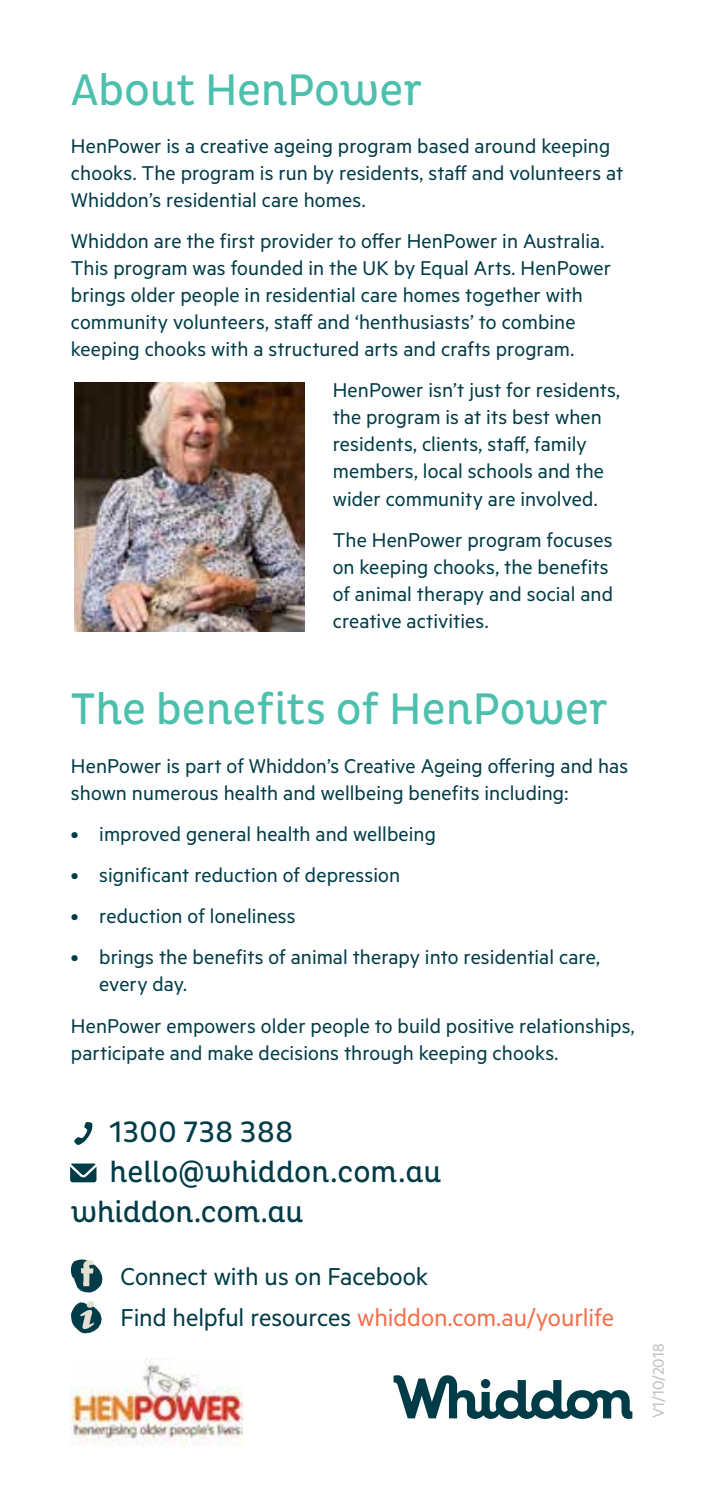
<style>
.page{position:relative;width:702px;height:1489px;background:#fff}
.page>*{position:absolute;margin:0;border:0;box-sizing:border-box;transform-origin:0 0}
.t1{font:45px "Pluto Cond";letter-spacing:-.005em;color:#4cc0ad}
.t2{font:30px "Pluto Cond";letter-spacing:-.005em;color:#003c47}
.t3{font:27.5px/40px "Metric";letter-spacing:-.005em;color:#003c47}
.t4{font:22.5px/27px "Metric";letter-spacing:.005em;color:#003c47}
.t5{font:17.5px "Metric";color:#bcbec0}
.s1{color:#f3704b}
</style>
<div class="page">
<img style="left:74px;top:382px;width:231px;height:249px">
<svg style="left:393px;top:1375px;width:239px;height:43px"></svg>
<svg style="left:71px;top:1259px;width:31px;height:33px"></svg>
<svg style="left:74px;top:1122px;width:19px;height:23px"></svg>
<svg style="left:70px;top:1163px;width:26px;height:19px"></svg>
<svg style="left:71px;top:1301px;width:31px;height:32px"></svg>
<img style="left:71px;top:1358px;width:172px;height:87px">
<h1 class="t1" style="left:71px;top:64px;width:352px">About HenPower</h1>
<p class="t4" style="left:71px;top:132px;width:554px">HenPower is a creative ageing program based around keeping chooks. The program is run by residents, staff and volunteers at<br>Whiddon’s residential care homes.</p>
<p class="t4" style="left:71px;top:227px;width:541px">Whiddon are the first provider to offer HenPower in Australia.<br>This program was founded in the UK by Equal Arts. HenPower brings older people in residential care homes together with community volunteers, staff and ‘henthusiasts’ to combine keeping chooks with a structured arts and crafts program.</p>
<p class="t4" style="left:333px;top:376px;width:289px">HenPower isn’t just for residents, the program is at its best when residents, clients, staff, family members, local schools and the wider community are involved.</p>
<p class="t4" style="left:333px;top:525px;width:282px">The HenPower program focuses on keeping chooks, the benefits of animal therapy and social and creative activities.</p>
<h1 class="t1" style="left:71px;top:683px;width:538px">The benefits of HenPower</h1>
<p class="t4" style="left:71px;top:751px;width:559px">HenPower is part of Whiddon’s Creative Ageing offering and has shown numerous health and wellbeing benefits including:</p>
<p class="t4" style="left:71px;top:819px;width:366px">• improved general health and wellbeing</p>
<p class="t4" style="left:71px;top:860px;width:331px">• significant reduction of depression</p>
<p class="t4" style="left:71px;top:901px;width:226px">• reduction of loneliness</p>
<p class="t4" style="left:99px;top:943px;width:502px;text-indent:-28px">• brings the benefits of animal therapy into residential care, every day.</p>
<p class="t4" style="left:71px;top:1011px;width:565px">HenPower empowers older people to build positive relationships, participate and make decisions through keeping chooks.</p>
<h2 class="t2" style="left:110px;top:1115px;width:185px">1300 738 388</h2>
<h2 class="t2" style="left:110px;top:1155px;width:333px">hello@whiddon.com.au</h2>
<h2 class="t2" style="left:71px;top:1195px;width:234px">whiddon.com.au</h2>
<p class="t3" style="left:120px;top:1255px;width:495px">Connect with us on Facebook<br>Find helpful resources <span class="s1">whiddon.com.au/yourlife</span></p>
<p class="t5" style="left:648px;top:1417px;width:76px;rotate:-90deg">V1/10/2018</p>
</div>
